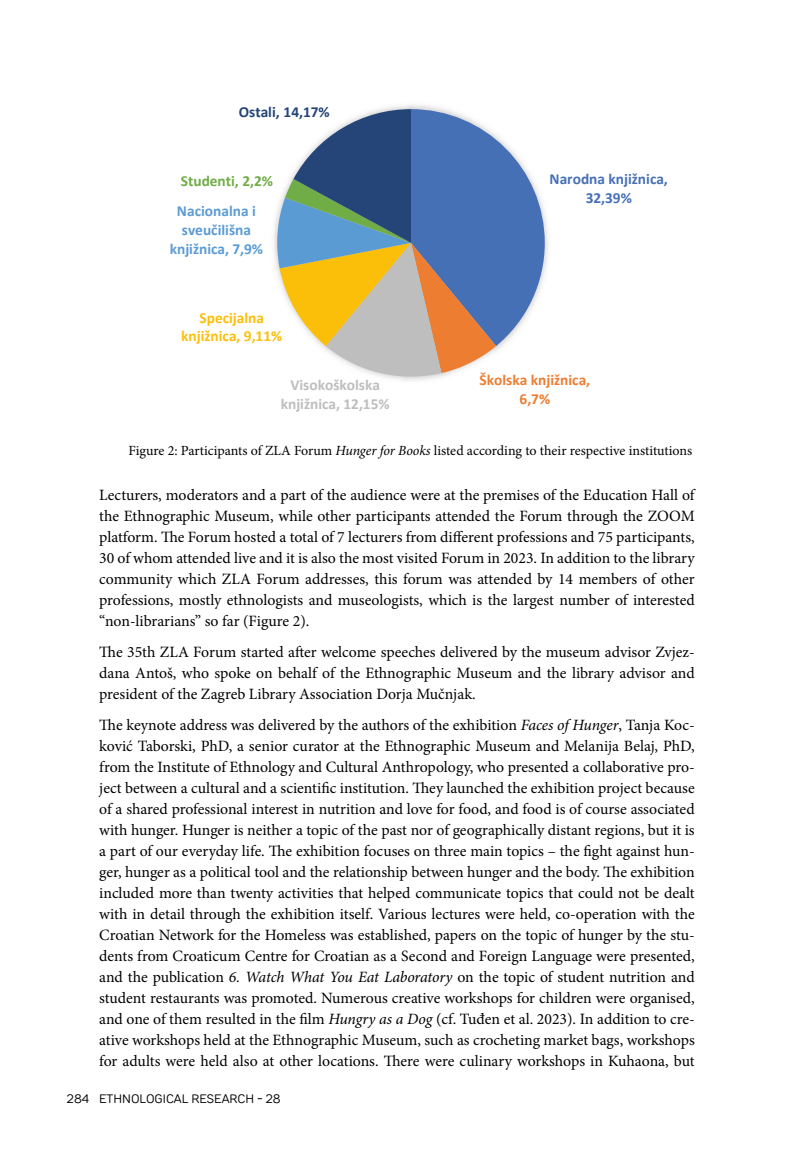
<style>
.page{position:relative;width:794px;height:1166px;background:#fff}
.page>*{position:absolute;margin:0;border:0;box-sizing:border-box;transform-origin:0 0}
.t1{font:15.75px/21px "Minion Pro";color:#000;text-align:justify}
.t2{font:700 15.4px/18.9px "Calibri";color:#5b9bd4;text-align:center}
.t3{font:700 15.4px/18.9px "Calibri";color:#bebebe;text-align:center}
.t4{font:700 15.4px/18.9px "Calibri";color:#fcbf09;text-align:center}
.t5{font:700 15.4px/18.9px "Calibri";color:#4670b6;text-align:center}
.t6{font:700 15.4px/18.9px "Calibri";color:#ed7d31;text-align:center}
.t7{font:700 15.4px "Calibri";color:#70ad47}
.t8{font:700 15.4px "Calibri";color:#254478}
.t9{font:14px "Minion Pro";color:#000}
.t10{font:12.25px "TT Rounds Neue";color:#000}
.s1{font-style:italic}
</style>
<div class="page">
<img style="left:274px;top:234px;width:1px;height:22px">
<svg style="left:275px;top:109px;width:270px;height:272px"></svg>
<p class="t8" style="left:239px;top:101px;width:92px">Ostali, 14,17%</p>
<p class="t7" style="left:181px;top:170px;width:94px">Studenti, 2,2%</p>
<p class="t2" style="left:170px;top:202px;width:95px">Nacionalna i sveučilišna knjižnica, 7,9%</p>
<p class="t4" style="left:181px;top:308px;width:103px">Specijalna knjižnica, 9,11%</p>
<p class="t3" style="left:281px;top:375px;width:110px">Visokoškolska knjižnica, 12,15%</p>
<p class="t5" style="left:549px;top:169px;width:120px">Narodna knjižnica,<br>32,39%</p>
<p class="t6" style="left:479px;top:370px;width:112px">Školska knjižnica,<br>6,7%</p>
<p class="t9" style="left:128px;top:441px;width:565px">Figure 2: Participants of ZLA Forum <span class="s1">Hunger for Books</span> listed according to their respective institutions</p>
<p class="t1" style="left:99px;top:484px;width:597px">Lecturers, moderators and a part of the audience were at the premises of the Education Hall of the Ethnographic Museum, while other participants attended the Forum through the ZOOM platform. The Forum hosted a total of 7 lecturers from different professions and 75 participants, 30 of whom attended live and it is also the most visited Forum in 2023. In addition to the library community which ZLA Forum addresses, this forum was attended by 14 members of other professions, mostly ethnologists and museologists, which is the largest number of interested “non-librarians” so far (Figure 2).</p>
<p class="t1" style="left:99px;top:641px;width:597px">The 35th ZLA Forum started after welcome speeches delivered by the museum advisor Zvjez&shy;dana Antoš, who spoke on behalf of the Ethnographic Museum and the library advisor and president of the Zagreb Library Association Dorja Mučnjak.</p>
<p class="t1" style="left:99px;top:714px;width:597px">The keynote address was delivered by the authors of the exhibition <span class="s1">Faces of Hunger</span>, Tanja Koc&shy;ković Taborski, PhD, a senior curator at the Ethnographic Museum and Melanija Belaj, PhD, from the Institute of Ethnology and Cultural Anthropology, who presented a collaborative pro&shy;ject between a cultural and a scientific institution. They launched the exhibition project because of a shared professional interest in nutrition and love for food, and food is of course associated with hunger. Hunger is neither a topic of the past nor of geographically distant regions, but it is a part of our everyday life. The exhibition focuses on three main topics – the fight against hun&shy;ger, hunger as a political tool and the relationship between hunger and the body. The exhibition included more than twenty activities that helped communicate topics that could not be dealt with in detail through the exhibition itself. Various lectures were held, co-operation with the Croatian Network for the Homeless was established, papers on the topic of hunger by the stu&shy;dents from Croaticum Centre for Croatian as a Second and Foreign Language were presented, and the publication <span class="s1">6. Watch What You Eat Laboratory</span> on the topic of student nutrition and student restaurants was promoted. Numerous creative workshops for children were organised, and one of them resulted in the film <span class="s1">Hungry as a Dog</span> (cf. Tuđen et al. 2023). In addition to cre&shy;ative workshops held at the Ethnographic Museum, such as crocheting market bags, workshops for adults were held also at other locations. There were culinary workshops in Kuhaona, but</p>
<p class="t10" style="left:67px;top:1090px;width:215px">284 ETHNOLOGICAL RESEARCH - 28</p>
</div>
